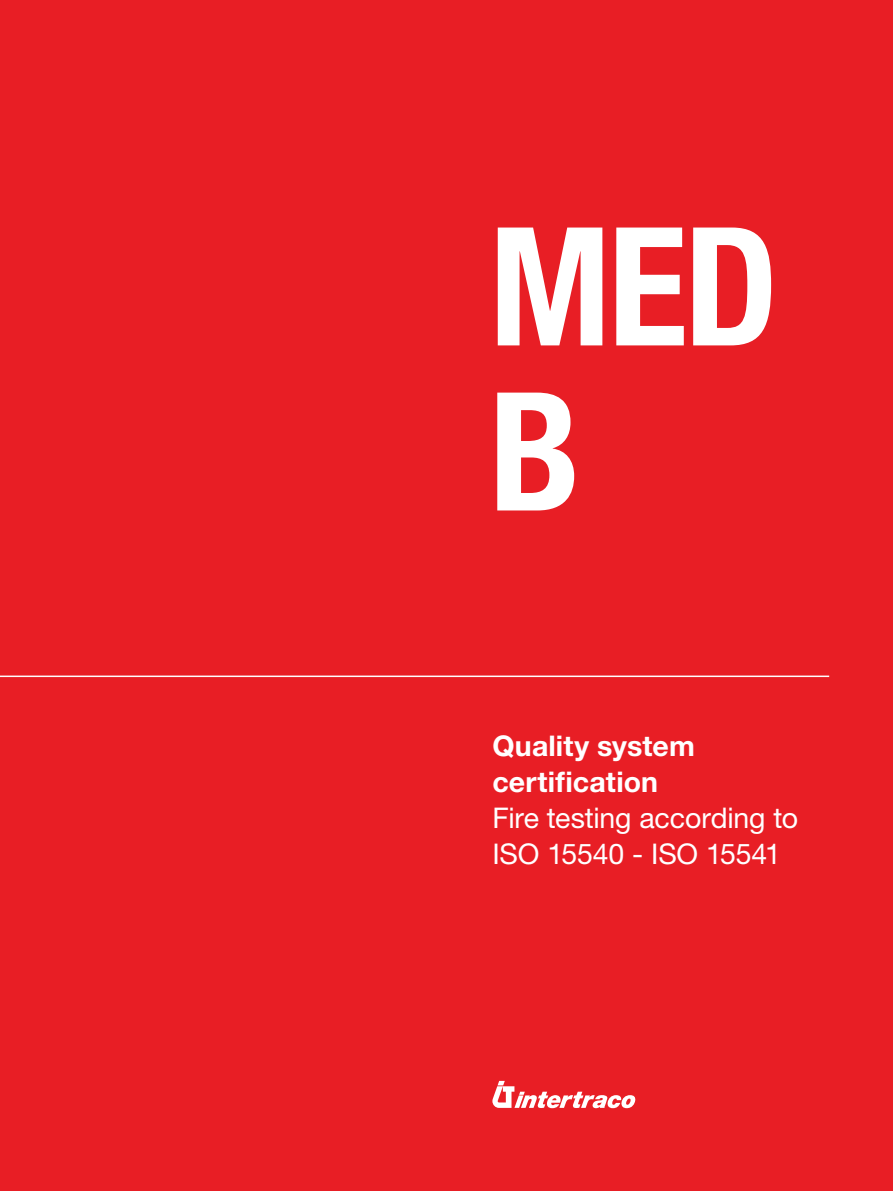
<style>
.page{position:relative;width:893px;height:1191px;background:#e81e25}
.page>*{position:absolute;margin:0;border:0;box-sizing:border-box;transform-origin:0 0}
.t1{font:700 condensed 165px/165px "Helvetica Neue LT Std";color:#fff}
.t2{font:28.5px/36px "Helvetica Neue LT Std";letter-spacing:-.01em;color:#fff}
.t3{font:700 28.5px/36px "Helvetica Neue LT Std";letter-spacing:.005em;color:#fff}
</style>
<div class="page">
<hr style="left:0;top:675px;width:829px;height:2px;background:#fff">
<svg style="left:492px;top:1080px;width:144px;height:28px"></svg>
<h1 class="t1" style="left:489px;top:202px;width:291px">MED<br>B</h1>
<p class="t3" style="left:492px;top:727px;width:204px">Quality system certification</p>
<p class="t2" style="left:492px;top:799px;width:307px">Fire testing according to<br>ISO 15540 - ISO 15541</p>
</div>
